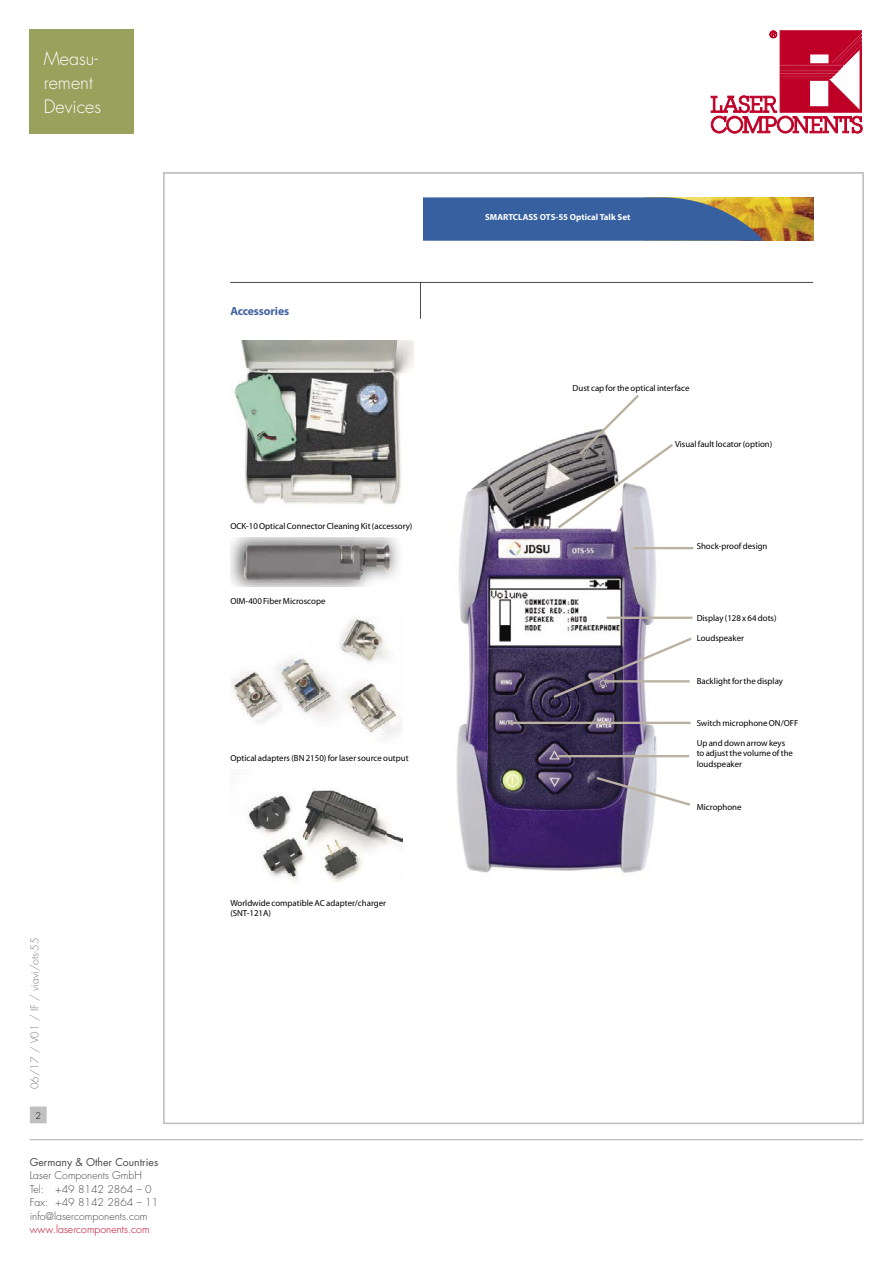
<style>
.page{position:relative;width:893px;height:1263px;background:#fff}
.page>*{position:absolute;margin:0;border:0;box-sizing:border-box;transform-origin:0 0}
.t1{font:300 18px/24px "Futura Std";color:#fff}
.t2{font:700 11.7px "Myriad Pro";letter-spacing:-.01em;color:#4463a1}
.t3{font:300 10.5px/13.5px "Futura Std";color:#484848}
.t4{font:300 10.5px "Futura Std";color:#7c7c7c}
.t5{font:300 10.5px "Futura Std";color:#be0027}
.t6{font:10.5px "Futura Std";color:#484848}
.t7{font:300 9px "Futura Std";color:#000}
.t8{font:8.85px/10.6px "Myriad Pro";color:#000}
.t9{font:700 8.85px "Myriad Pro";color:#fff}
</style>
<div class="page">
<svg style="left:710px;top:30px;width:153px;height:104px"></svg>
<svg style="left:711px;top:31px;width:151px;height:102px"></svg>
<hr style="left:30px;top:1139px;width:833px;height:1px;background:#c0c0c0">
<div style="left:31px;top:1107px;width:15px;height:16px;background:#c0c0c0"></div>
<div style="left:30px;top:1106px;width:17px;height:17px;border:1px solid #c0c0c0"></div>
<img style="left:763px;top:197px;width:50px;height:43px">
<svg style="left:423px;top:197px;width:340px;height:43px;background:#476896"></svg>
<hr style="left:230px;top:282px;width:583px;height:1px;background:#484848">
<hr style="left:420px;top:282px;width:1px;height:37px;background:#484848">
<img style="left:456px;top:442px;width:223px;height:431px">
<hr style="left:633px;top:547px;width:60px;height:2px;background:#bbb1a2">
<hr style="left:607px;top:617px;width:85px;height:2px;background:#bbb1a2">
<svg style="left:551px;top:635px;width:141px;height:65px"></svg>
<svg style="left:594px;top:775px;width:96px;height:32px"></svg>
<hr style="left:508px;top:722px;width:183px;height:2px;background:#bbb1a2">
<hr style="left:558px;top:755px;width:131px;height:2px;background:#bbb1a2">
<svg style="left:555px;top:395px;width:121px;height:136px"></svg>
<img style="left:234px;top:341px;width:179px;height:164px">
<img style="left:230px;top:538px;width:169px;height:49px">
<img style="left:231px;top:617px;width:172px;height:121px">
<img style="left:248px;top:789px;width:154px;height:93px">
<div style="left:30px;top:30px;width:104px;height:104px;background:#98a25d"></div>
<h1 class="t1" style="left:44px;top:47px;width:59px">Measu&shy;rement<br>Devices</h1>
<h2 class="t2" style="left:230px;top:303px;width:60px">Accessories</h2>
<p class="t4" style="left:28px;top:1089px;width:153px;rotate:-90deg">06/17 / V01 / IF / viavi/ots-55</p>
<p class="t7" style="left:35px;top:1110px;width:7px">2</p>
<p class="t6" style="left:30px;top:1155px;width:130px">Germany &amp; Other Countries</p>
<p class="t3" style="left:30px;top:1169px;width:130px">Laser Components GmbH<br>Tel: +49 8142 2864 – 0<br>Fax: +49 8142 2864 – 11 info@lasercomponents.com</p>
<p class="t5" style="left:30px;top:1223px;width:121px">www.lasercomponents.com</p>
<p class="t8" style="left:230px;top:521px;width:184px">OCK-10 Optical Connector Cleaning Kit (accessory)</p>
<p class="t8" style="left:230px;top:596px;width:97px">OIM-400 Fiber Microscope</p>
<p class="t8" style="left:230px;top:752px;width:180px">Optical adapters (BN 2150) for laser source output</p>
<p class="t8" style="left:230px;top:897px;width:157px">Worldwide compatible AC adapter/charger (SNT-121A)</p>
<p class="t9" style="left:485px;top:211px;width:147px">SMARTCLASS OTS-55 Optical Talk Set</p>
<p class="t8" style="left:573px;top:383px;width:118px">Dust cap for the optical interface</p>
<p class="t8" style="left:675px;top:438px;width:99px">Visual fault locator (option)</p>
<p class="t8" style="left:697px;top:541px;width:72px">Shock-proof design</p>
<p class="t8" style="left:697px;top:612px;width:81px">Display (128 x 64 dots)</p>
<p class="t8" style="left:697px;top:632px;width:49px">Loudspeaker</p>
<p class="t8" style="left:697px;top:675px;width:88px">Backlight for the display</p>
<p class="t8" style="left:697px;top:717px;width:103px">Switch microphone ON/OFF</p>
<p class="t8" style="left:697px;top:737px;width:98px">Up and down arrow keys to adjust the volume of the loudspeaker</p>
<p class="t8" style="left:697px;top:801px;width:46px">Microphone</p>
</div>
